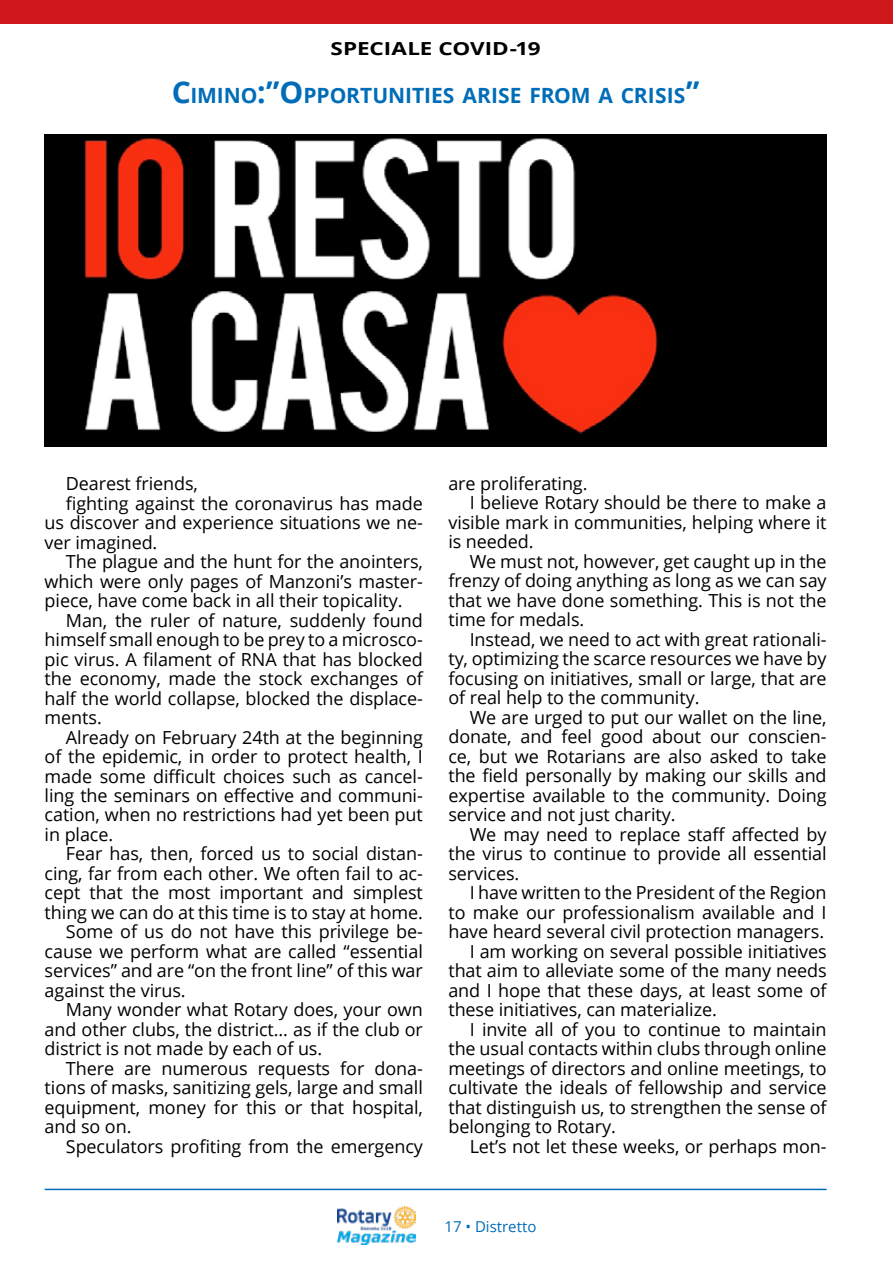
<style>
.page{position:relative;width:893px;height:1263px;background:#fff}
.page>*{position:absolute;margin:0;border:0;box-sizing:border-box;transform-origin:0 0}
.t1{font:700 21px "Open Sans";color:#006db8}
.t2{font:18px "Open Sans";letter-spacing:-.005em;color:#000}
.t3{font:700 18px "Open Sans";letter-spacing:-.005em;color:#000;scale:1.25 1}
.t4{font:15px "Open Sans";color:#006db8}
.s1{font-size:30px}
</style>
<div class="page">
<img style="left:337px;top:1206px;width:79px;height:39px">
<hr style="left:45px;top:1189px;width:782px;height:1px;background:#006db8">
<div style="left:0;top:0;width:893px;height:23px;background:#cd171a"></div>
<img style="left:45px;top:134px;width:782px;height:312px">
<p class="t3" style="left:331px;top:36px;width:170px">SPECIALE COVID-19</p>
<p class="t1" style="left:172px;top:81px;width:529px"><span class="s1">C</span>I MI NO<span class="s1">:”O</span>PPORTUNITI ES ARISE FROM A CRISIS<span class="s1">”</span></p>
<p class="t2" style="left:66px;top:471px;width:134px">Dearest friends,</p>
<p class="t2" style="left:66px;top:491px;width:358px">fighting against the coronavirus has made</p>
<p class="t2" style="left:45px;top:510px;width:380px">us discover and experience situations we ne-</p>
<p class="t2" style="left:45px;top:530px;width:114px">ver imagined.</p>
<p class="t2" style="left:66px;top:549px;width:358px">The plague and the hunt for the anointers,</p>
<p class="t2" style="left:45px;top:569px;width:380px">which were only pages of Manzoni’s master-</p>
<p class="t2" style="left:45px;top:588px;width:359px">piece, have come back in all their topicality.</p>
<p class="t2" style="left:66px;top:608px;width:358px">Man, the ruler of nature, suddenly found</p>
<p class="t2" style="left:45px;top:627px;width:380px">himself small enough to be prey to a microsco-</p>
<p class="t2" style="left:45px;top:647px;width:380px">pic virus. A filament of RNA that has blocked</p>
<p class="t2" style="left:45px;top:666px;width:380px">the economy, made the stock exchanges of</p>
<p class="t2" style="left:45px;top:686px;width:380px">half the world collapse, blocked the displace-</p>
<p class="t2" style="left:45px;top:705px;width:59px">ments.</p>
<p class="t2" style="left:66px;top:725px;width:358px">Already on February 24th at the beginning</p>
<p class="t2" style="left:45px;top:744px;width:380px">of the epidemic, in order to protect health, I</p>
<p class="t2" style="left:45px;top:764px;width:380px">made some difficult choices such as cancel-</p>
<p class="t2" style="left:45px;top:783px;width:380px">ling the seminars on effective and communi-</p>
<p class="t2" style="left:45px;top:803px;width:380px">cation, when no restrictions had yet been put</p>
<p class="t2" style="left:45px;top:822px;width:70px">in place.</p>
<p class="t2" style="left:66px;top:842px;width:358px">Fear has, then, forced us to social distan-</p>
<p class="t2" style="left:45px;top:861px;width:380px">cing, far from each other. We often fail to ac-</p>
<p class="t2" style="left:45px;top:881px;width:380px">cept that the most important and simplest</p>
<p class="t2" style="left:45px;top:900px;width:380px">thing we can do at this time is to stay at home.</p>
<p class="t2" style="left:66px;top:919px;width:358px">Some of us do not have this privilege be-</p>
<p class="t2" style="left:45px;top:939px;width:380px">cause we perform what are called “essential</p>
<p class="t2" style="left:45px;top:958px;width:380px">services” and are “on the front line” of this war</p>
<p class="t2" style="left:45px;top:978px;width:143px">against the virus.</p>
<p class="t2" style="left:66px;top:997px;width:358px">Many wonder what Rotary does, your own</p>
<p class="t2" style="left:45px;top:1017px;width:380px">and other clubs, the district... as if the club or</p>
<p class="t2" style="left:45px;top:1036px;width:279px">district is not made by each of us.</p>
<p class="t2" style="left:66px;top:1056px;width:358px">There are numerous requests for dona-</p>
<p class="t2" style="left:45px;top:1075px;width:380px">tions of masks, sanitizing gels, large and small</p>
<p class="t2" style="left:45px;top:1095px;width:380px">equipment, money for this or that hospital,</p>
<p class="t2" style="left:45px;top:1114px;width:88px">and so on.</p>
<p class="t2" style="left:66px;top:1134px;width:358px">Speculators profiting from the emergency</p>
<p class="t2" style="left:448px;top:471px;width:141px">are proliferating.</p>
<p class="t2" style="left:470px;top:490px;width:358px">I believe Rotary should be there to make a</p>
<p class="t2" style="left:448px;top:510px;width:380px">visible mark in communities, helping where it</p>
<p class="t2" style="left:448px;top:529px;width:87px">is needed.</p>
<p class="t2" style="left:470px;top:549px;width:358px">We must not, however, get caught up in the</p>
<p class="t2" style="left:448px;top:568px;width:380px">frenzy of doing anything as long as we can say</p>
<p class="t2" style="left:448px;top:588px;width:380px">that we have done something. This is not the</p>
<p class="t2" style="left:448px;top:607px;width:137px">time for medals.</p>
<p class="t2" style="left:470px;top:627px;width:358px">Instead, we need to act with great rationali-</p>
<p class="t2" style="left:448px;top:646px;width:380px">ty, optimizing the scarce resources we have by</p>
<p class="t2" style="left:448px;top:666px;width:380px">focusing on initiatives, small or large, that are</p>
<p class="t2" style="left:448px;top:685px;width:253px">of real help to the community.</p>
<p class="t2" style="left:470px;top:705px;width:358px">We are urged to put our wallet on the line,</p>
<p class="t2" style="left:448px;top:724px;width:380px">donate, and feel good about our conscien-</p>
<p class="t2" style="left:448px;top:744px;width:380px">ce, but we Rotarians are also asked to take</p>
<p class="t2" style="left:448px;top:763px;width:380px">the field personally by making our skills and</p>
<p class="t2" style="left:448px;top:783px;width:380px">expertise available to the community. Doing</p>
<p class="t2" style="left:448px;top:802px;width:229px">service and not just charity.</p>
<p class="t2" style="left:470px;top:822px;width:358px">We may need to replace staff affected by</p>
<p class="t2" style="left:448px;top:841px;width:380px">the virus to continue to provide all essential</p>
<p class="t2" style="left:448px;top:861px;width:72px">services.</p>
<p class="t2" style="left:470px;top:880px;width:358px">I have written to the President of the Region</p>
<p class="t2" style="left:448px;top:900px;width:380px">to make our professionalism available and I</p>
<p class="t2" style="left:448px;top:919px;width:377px">have heard several civil protection managers.</p>
<p class="t2" style="left:470px;top:939px;width:358px">I am working on several possible initiatives</p>
<p class="t2" style="left:448px;top:958px;width:380px">that aim to alleviate some of the many needs</p>
<p class="t2" style="left:448px;top:978px;width:380px">and I hope that these days, at least some of</p>
<p class="t2" style="left:448px;top:997px;width:270px">these initiatives, can materialize.</p>
<p class="t2" style="left:470px;top:1017px;width:358px">I invite all of you to continue to maintain</p>
<p class="t2" style="left:448px;top:1036px;width:380px">the usual contacts within clubs through online</p>
<p class="t2" style="left:448px;top:1056px;width:380px">meetings of directors and online meetings, to</p>
<p class="t2" style="left:448px;top:1075px;width:380px">cultivate the ideals of fellowship and service</p>
<p class="t2" style="left:448px;top:1095px;width:380px">that distinguish us, to strengthen the sense of</p>
<p class="t2" style="left:448px;top:1114px;width:169px">belonging to Rotary.</p>
<p class="t2" style="left:470px;top:1134px;width:358px">Let’s not let these weeks, or perhaps mon-</p>
<p class="t4" style="left:444px;top:1216px;width:93px">17 • Distretto</p>
</div>
